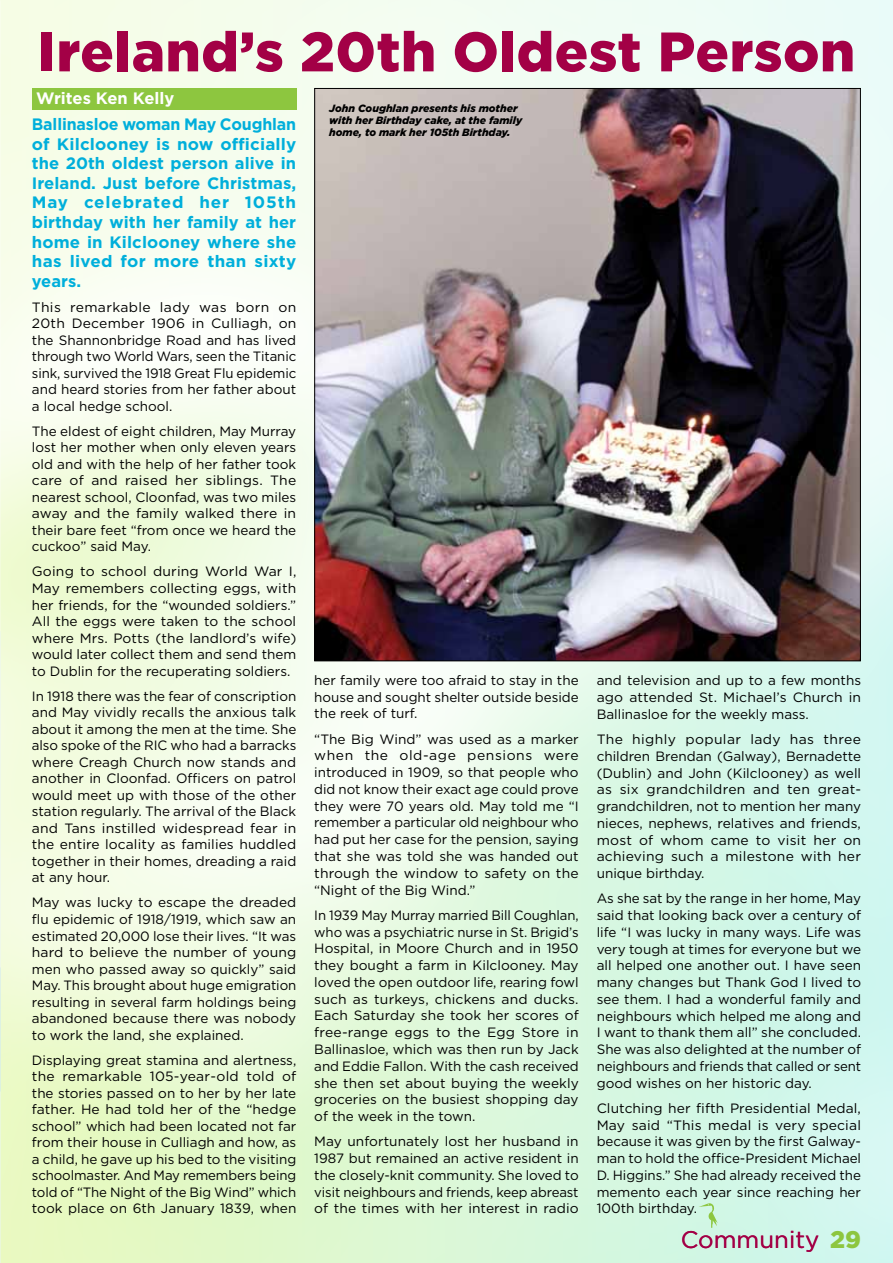
<style>
.page{position:relative;width:893px;height:1263px;background:#fff}
.page>*{position:absolute;margin:0;border:0;box-sizing:border-box;transform-origin:0 0}
.t1{font:900 55.5px "Gotham";color:#a30046}
.t2{font:24px "Gotham";color:#a30046}
.t3{font:700 16.5px/19.5px "Gotham";letter-spacing:.005em;color:#00afdb;text-align:justify}
.t4{font:700 16.5px "Gotham";letter-spacing:-.015em;color:#fff}
.t5{font:13.5px/16.8px "Gotham";color:#000;text-align:justify}
.t6{font:italic 900 10.5px/12px "Gotham";color:#000}
.s1{font-weight:900;color:#8dc63f}
</style>
<div class="page">
<img style="left:0;top:0;width:893px;height:1263px">
<div style="left:32px;top:88px;width:264px;height:22px;background:#8dc63f"></div>
<img style="left:316px;top:90px;width:543px;height:569px">
<svg style="left:698px;top:1203px;width:20px;height:25px"></svg>
<hr style="left:0;top:0;width:1px;height:631px;background:#fff200">
<h1 class="t1" style="left:38px;top:13px;width:819px">Ireland’s 20th Oldest Person</h1>
<p class="t4" style="left:36px;top:88px;width:140px">Writes Ken Kelly</p>
<p class="t3" style="left:32px;top:115px;width:266px">Ballinasloe woman May Coughlan of Kilclooney is now officially the 20th oldest person alive in Ireland. Just before Christmas, May celebrated her 105th birthday with her family at her home in Kilclooney where she has lived for more than sixty years.</p>
<p class="t5" style="left:32px;top:298px;width:266px">This remarkable lady was born on 20th December 1906 in Culliagh, on the Shannonbridge Road and has lived through two World Wars, seen the Titanic sink, survived the 1918 Great Flu epidemic and heard stories from her father about a local hedge school.</p>
<p class="t5" style="left:32px;top:422px;width:266px">The eldest of eight children, May Murray lost her mother when only eleven years old and with the help of her father took care of and raised her siblings. The nearest school, Cloonfad, was two miles away and the family walked there in their bare feet “from once we heard the cuckoo” said May.</p>
<p class="t5" style="left:32px;top:563px;width:266px">Going to school during World War I, May remembers collecting eggs, with her friends, for the “wounded soldiers.” All the eggs were taken to the school where Mrs. Potts (the landlord’s wife) would later collect them and send them to Dublin for the recuperating soldiers.</p>
<p class="t5" style="left:32px;top:687px;width:266px">In 1918 there was the fear of conscription and May vividly recalls the anxious talk about it among the men at the time. She also spoke of the RIC who had a barracks where Creagh Church now stands and another in Cloonfad. Officers on patrol would meet up with those of the other station regularly. The arrival of the Black and Tans instilled widespread fear in the entire locality as families huddled together in their homes, dreading a raid at any hour.</p>
<p class="t5" style="left:32px;top:894px;width:266px">May was lucky to escape the dreaded flu epidemic of 1918/1919, which saw an estimated 20,000 lose their lives. “It was hard to believe the number of young men who passed away so quickly” said May. This brought about huge emigration resulting in several farm holdings being abandoned because there was nobody to work the land, she explained.</p>
<p class="t5" style="left:32px;top:1051px;width:266px">Displaying great stamina and alertness, the remarkable 105-year-old told of the stories passed on to her by her late father. He had told her of the “hedge school” which had been located not far from their house in Culliagh and how, as a child, he gave up his bed to the visiting schoolmaster. And May remembers being told of “The N ight of the Big Wind” which took place on 6th January 1839, when</p>
<p class="t6" style="left:329px;top:102px;width:195px">John Coughlan presents his mother with her Birthday cake, at the family home, to mark her 105th Birthday.</p>
<p class="t5" style="left:314px;top:671px;width:266px">her family were too afraid to stay in the house and sought shelter outside beside the reek of turf.</p>
<p class="t5" style="left:314px;top:730px;width:266px">“The Big Wind” was used as a marker when the old-age pensions were introduced in 1909, so that people who did not know their exact age could prove they were 70 years old. May told me “I remember a particular old neighbour who had put her case for the pension, saying that she was told she was handed out through the window to safety on the “N ight of the Big Wind.”</p>
<p class="t5" style="left:314px;top:906px;width:266px">In 1939 May Murray married Bill Coughlan, who was a psychiatric nurse in St. Brigid’s Hospital, in Moore Church and in 1950 they bought a farm in Kilclooney. May loved the open outdoor life, rearing fowl such as turkeys, chickens and ducks.<br>Each Saturday she took her scores of free-range eggs to the Egg Store in Ballinasloe, which was then run by Jack and Eddie Fallon. With the cash received she then set about buying the weekly groceries on the busiest shopping day of the week in the town.</p>
<p class="t5" style="left:314px;top:1133px;width:266px">May unfortunately lost her husband in 1987 but remained an active resident in the closely-knit community. She loved to visit neighbours and friends, keep abreast of the times with her interest in radio</p>
<p class="t5" style="left:597px;top:672px;width:266px">and television and up to a few months ago attended St. Michael’s Church in Ballinasloe for the weekly mass.</p>
<p class="t5" style="left:597px;top:731px;width:266px">The highly popular lady has three children Brendan (Galway), Bernadette (Dublin) and John (Kilclooney) as well as six grandchildren and ten great&shy;grandchildren, not to mention her many nieces, nephews, relatives and friends, most of whom came to visit her on achieving such a milestone with her unique birthday.</p>
<p class="t5" style="left:597px;top:890px;width:266px">As she sat by the range in her home, May said that looking back over a century of life “I was lucky in many ways. Life was very tough at times for everyone but we all helped one another out. I have seen many changes but Thank God I lived to see them. I had a wonderful family and neighbours which helped me along and I want to thank them all” she concluded.<br>She was also delighted at the number of neighbours and friends that called or sent good wishes on her historic day.</p>
<p class="t5" style="left:597px;top:1099px;width:266px">Clutching her fifth Presidential Medal, May said “This medal is very special because it was given by the first Galway&shy;man to hold the office-President Michael D. H iggins.” She had already received the memento each year since reaching her 100th birthday.</p>
<h2 class="t2" style="left:681px;top:1224px;width:182px">Community <span class="s1">29</span></h2>
</div>
